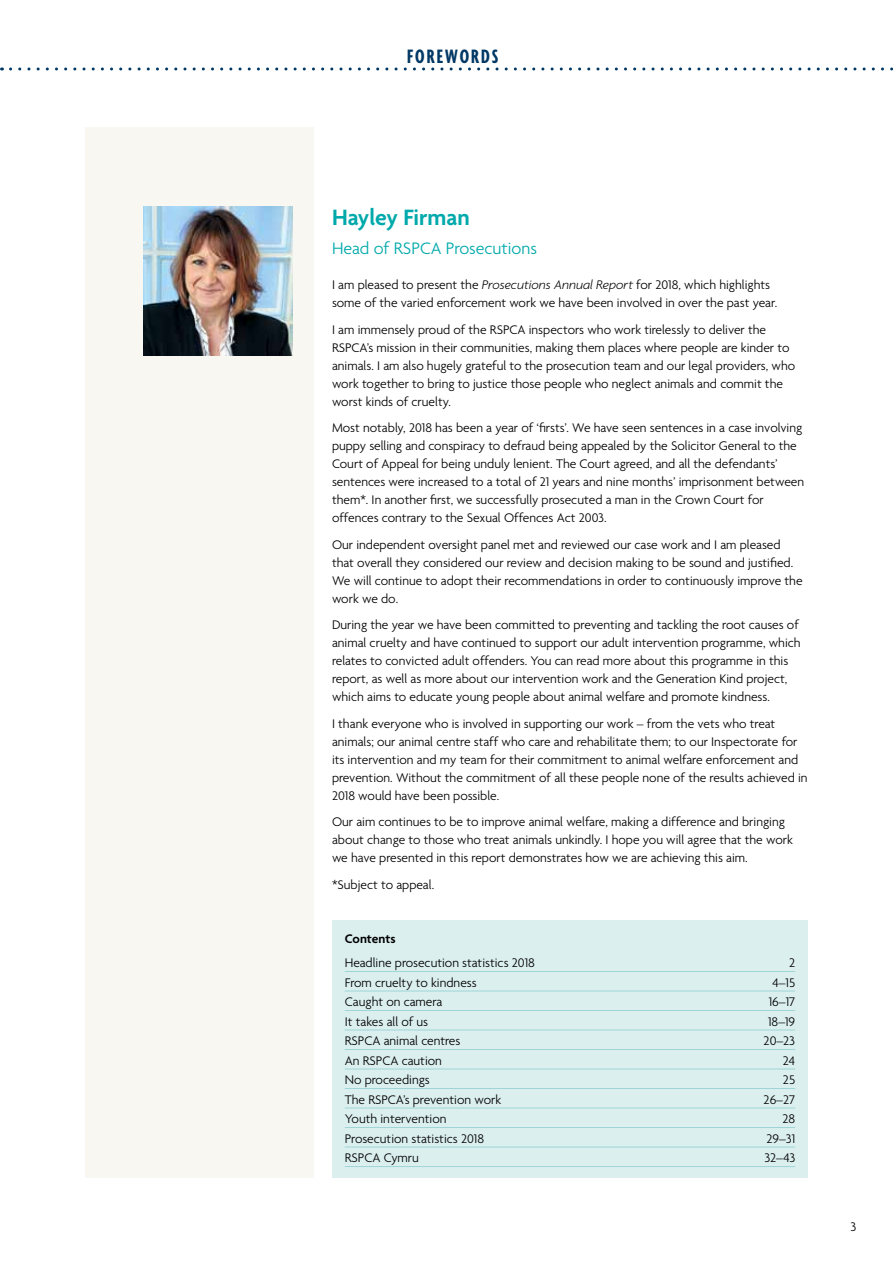
<style>
.page{position:relative;width:893px;height:1263px;background:#fff}
.page>*{position:absolute;margin:0;border:0;box-sizing:border-box;transform-origin:0 0}
.t1{font:600 24px "Agenda";color:#00a9ab}
.t2{font:700 extra-condensed 21px "Agenda";letter-spacing:.1em;color:#003865}
.t3{font:300 18px "Agenda";color:#00a9ab}
.t4{font:300 13.5px/18px "Agenda";color:#000}
.t5{font:600 13.5px "Agenda";color:#000}
.s1{font-style:italic}
</style>
<div class="page">
<div style="left:85px;top:128px;width:229px;height:1050px;background:#f9f7f1"></div>
<img style="left:144px;top:206px;width:149px;height:149px">
<div style="left:332px;top:920px;width:476px;height:258px;background:#dbefee"></div>
<hr style="left:345px;top:971px;width:450px;height:1px;background:#9fd5d7">
<hr style="left:345px;top:991px;width:450px;height:1px;background:#9fd5d7">
<hr style="left:345px;top:1010px;width:450px;height:1px;background:#9fd5d7">
<hr style="left:345px;top:1030px;width:450px;height:1px;background:#9fd5d7">
<hr style="left:345px;top:1049px;width:450px;height:1px;background:#9fd5d7">
<hr style="left:345px;top:1069px;width:450px;height:1px;background:#9fd5d7">
<hr style="left:345px;top:1088px;width:450px;height:1px;background:#9fd5d7">
<hr style="left:345px;top:1108px;width:450px;height:1px;background:#9fd5d7">
<hr style="left:345px;top:1127px;width:450px;height:1px;background:#9fd5d7">
<hr style="left:345px;top:1147px;width:450px;height:1px;background:#9fd5d7">
<hr style="left:345px;top:1166px;width:450px;height:1px;background:#9fd5d7">
<svg style="left:11px;top:67px;width:882px;height:3px"></svg>
<h2 class="t2" style="left:407px;top:45px;width:93px">FOREWORDS</h2>
<h1 class="t1" style="left:332px;top:202px;width:139px">Hayley Firman</h1>
<h3 class="t3" style="left:332px;top:238px;width:207px">Head of RSPCA Prosecutions</h3>
<p class="t4" style="left:332px;top:276px;width:447px">I am pleased to present the <span class="s1">Prosecutions Annual Report</span> for 2018, which highlights some of the varied enforcement work we have been involved in over the past year.</p>
<p class="t4" style="left:332px;top:320px;width:465px">I am immensely proud of the RSPCA inspectors who work tirelessly to deliver the RSPCA’s mission in their communities, making them places where people are kinder to animals. I am also hugely grateful to the prosecution team and our legal providers, who work together to bring to justice those people who neglect animals and commit the worst kinds of cruelty.</p>
<p class="t4" style="left:332px;top:418px;width:474px">Most notably, 2018 has been a year of ‘firsts’. We have seen sentences in a case involving puppy selling and conspiracy to defraud being appealed by the Solicitor General to the Court of Appeal for being unduly lenient. The Court agreed, and all the defendants’ sentences were increased to a total of 21 years and nine months’ imprisonment between them*. In another first, we successfully prosecuted a man in the Crown Court for offences contrary to the Sexual Offences Act 2003.</p>
<p class="t4" style="left:332px;top:535px;width:472px">Our independent oversight panel met and reviewed our case work and I am pleased that overall they considered our review and decision making to be sound and justified.<br>We will continue to adopt their recommendations in order to continuously improve the work we do.</p>
<p class="t4" style="left:332px;top:615px;width:470px">During the year we have been committed to preventing and tackling the root causes of animal cruelty and have continued to support our adult intervention programme, which relates to convicted adult offenders. You can read more about this programme in this report, as well as more about our intervention work and the Generation Kind project, which aims to educate young people about animal welfare and promote kindness.</p>
<p class="t4" style="left:332px;top:714px;width:477px">I thank everyone who is involved in supporting our work – from the vets who treat animals; our animal centre staff who care and rehabilitate them; to our Inspectorate for its intervention and my team for their commitment to animal welfare enforcement and prevention. Without the commitment of all these people none of the results achieved in 2018 would have been possible.</p>
<p class="t4" style="left:332px;top:812px;width:462px">Our aim continues to be to improve animal welfare, making a difference and bringing about change to those who treat animals unkindly. I hope you will agree that the work we have presented in this report demonstrates how we are achieving this aim.</p>
<p class="t4" style="left:332px;top:875px;width:104px">*Subject to appeal.</p>
<p class="t5" style="left:345px;top:931px;width:52px">Contents</p>
<p class="t4" style="left:345px;top:953px;width:192px">Headline prosecution statistics 2018</p>
<p class="t4" style="left:789px;top:953px;width:8px">2</p>
<p class="t4" style="left:345px;top:973px;width:133px">From cruelty to kindness</p>
<p class="t4" style="left:772px;top:973px;width:24px">4–15</p>
<p class="t4" style="left:345px;top:992px;width:99px">Caught on camera</p>
<p class="t4" style="left:769px;top:992px;width:28px">16–17</p>
<p class="t4" style="left:345px;top:1012px;width:85px">It takes all of us</p>
<p class="t4" style="left:768px;top:1012px;width:28px">18–19</p>
<p class="t4" style="left:345px;top:1031px;width:117px">RSPCA animal centres</p>
<p class="t4" style="left:764px;top:1031px;width:33px">20–23</p>
<p class="t4" style="left:345px;top:1051px;width:99px">An RSPCA caution</p>
<p class="t4" style="left:783px;top:1051px;width:14px">24</p>
<p class="t4" style="left:345px;top:1070px;width:87px">No proceedings</p>
<p class="t4" style="left:783px;top:1070px;width:14px">25</p>
<p class="t4" style="left:345px;top:1090px;width:158px">The RSPCA’s prevention work</p>
<p class="t4" style="left:764px;top:1090px;width:33px">26–27</p>
<p class="t4" style="left:345px;top:1109px;width:103px">Youth intervention</p>
<p class="t4" style="left:782px;top:1109px;width:14px">28</p>
<p class="t4" style="left:345px;top:1129px;width:141px">Prosecution statistics 2018</p>
<p class="t4" style="left:766px;top:1129px;width:30px">29–31</p>
<p class="t4" style="left:345px;top:1148px;width:76px">RSPCA Cymru</p>
<p class="t4" style="left:764px;top:1148px;width:32px">32–43</p>
<p class="t4" style="left:850px;top:1217px;width:7px">3</p>
</div>
